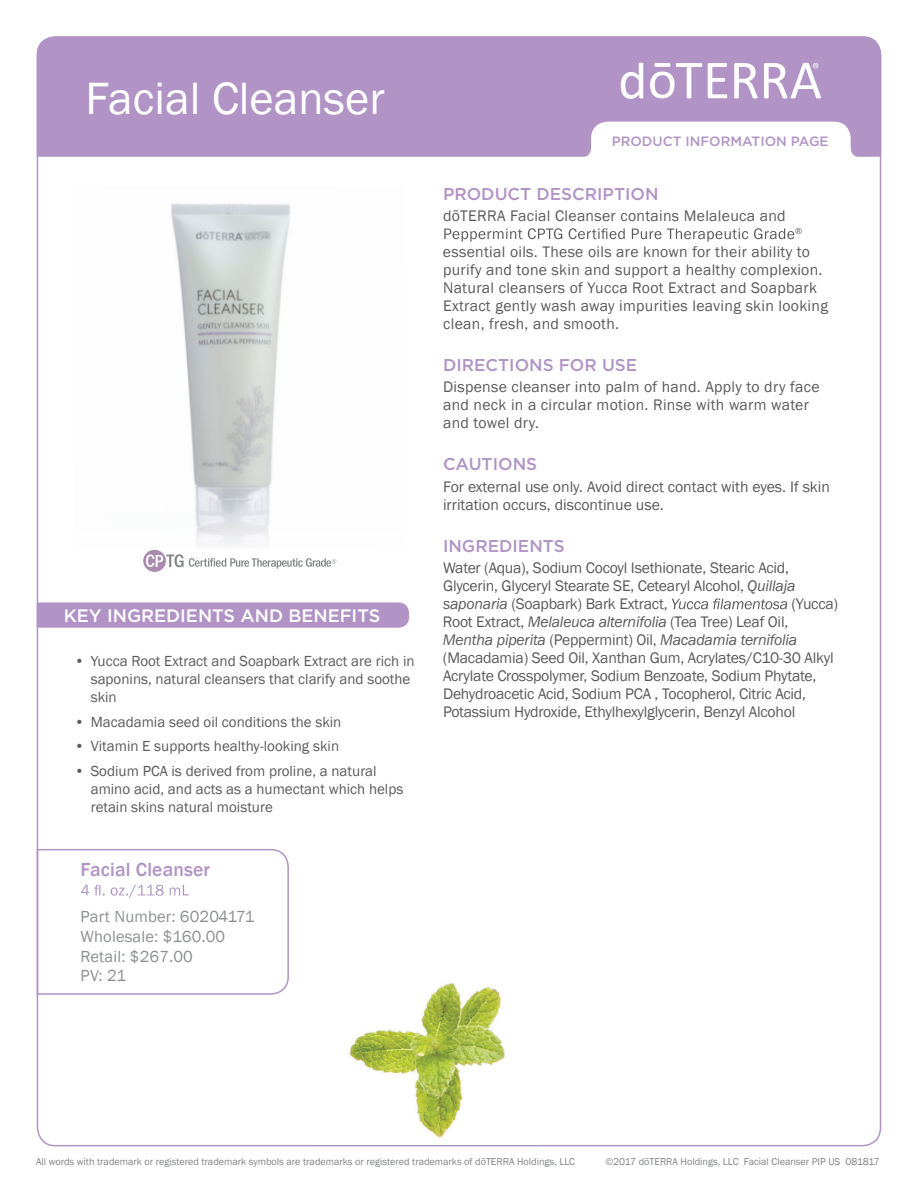
<style>
.page{position:relative;width:918px;height:1188px;background:#fff}
.page>*{position:absolute;margin:0;border:0;box-sizing:border-box;transform-origin:0 0}
.t1{font:46.5px "Franklin Gothic";color:#fff}
.t2{font:500 19.5px "Franklin Gothic";letter-spacing:.01em;color:#b194c5}
.t3{font:500 18px "Gotham";color:#fff}
.t4{font:500 17.1px "Gotham";color:#b194c5}
.t5{font:16.5px/19.8px "Franklin Gothic";letter-spacing:.01em;color:#8d8f92}
.t6{font:15.75px/18px "Franklin Gothic";color:#5a5a5d}
.t7{font:15.75px/18px "Franklin Gothic";letter-spacing:.02em;color:#5a5a5d}
.t8{font:15px/18px "Franklin Gothic";color:#5a5a5d}
.t9{font:500 13.5px "Gotham";color:#b194c5}
.t10{font:10.2px "Franklin Gothic";color:#808285}
.t11{font:9.15px "Franklin Gothic";color:#5a5a5d}
.s1{font-style:italic}
</style>
<div class="page">
<div style="left:37px;top:36px;width:844px;height:121px;background:#b194c5"></div>
<svg style="left:734px;top:63px;width:24px;height:35px"></svg>
<svg style="left:708px;top:63px;width:19px;height:35px"></svg>
<svg style="left:650px;top:63px;width:52px;height:35px"></svg>
<svg style="left:621px;top:63px;width:22px;height:36px"></svg>
<svg style="left:764px;top:63px;width:57px;height:35px"></svg>
<svg style="left:581px;top:122px;width:280px;height:35px"></svg>
<svg style="left:143px;top:550px;width:193px;height:22px"></svg>
<img style="left:171px;top:203px;width:120px;height:342px">
<svg style="left:37px;top:602px;width:372px;height:26px;background:#b397c6"></svg>
<svg style="left:36px;top:848px;width:253px;height:147px"></svg>
<svg style="left:444px;top:228px;width:350px;height:14px"></svg>
<svg style="left:672px;top:598px;width:115px;height:11px"></svg>
<img style="left:349px;top:983px;width:156px;height:155px">
<h1 class="t1" style="left:85px;top:70px;width:301px">Facial Cleanser</h1>
<p class="t3" style="left:64px;top:604px;width:318px">KEY INGREDIENTS AND BENEFITS</p>
<p class="t8" style="left:91px;top:652px;width:325px;text-indent:-16px">• Yucca Root Extract and Soapbark Extract are rich in saponins, natural cleansers that clarify and soothe skin</p>
<p class="t8" style="left:75px;top:713px;width:268px">• Macadamia seed oil conditions the skin</p>
<p class="t8" style="left:75px;top:738px;width:266px">• Vitamin E supports healthy-looking skin</p>
<p class="t8" style="left:91px;top:763px;width:314px;text-indent:-16px">• Sodium PCA is derived from proline, a natural amino acid, and acts as a humectant which helps retain skins natural moisture</p>
<p class="t2" style="left:81px;top:857px;width:131px">Facial Cleanser</p>
<p class="t5" style="left:81px;top:907px;width:175px">Part Number: 60204171<br>Wholesale: $160.00<br>Retail: $267.00<br>PV: 21</p>
<p class="t9" style="left:612px;top:132px;width:218px">PRODUCT INFORMATION PAGE</p>
<p class="t4" style="left:443px;top:182px;width:217px">PRODUCT DESCRIPTION</p>
<p class="t7" style="left:443px;top:207px;width:344px">dōTERRA Facial Cleanser contains Melaleuca and</p>
<p class="t11" style="left:795px;top:225px;width:9px">®</p>
<p class="t7" style="left:443px;top:243px;width:387px">essential oils. These oils are known for their ability to purify and tone skin and support a healthy complexion.<br>Natural cleansers of Yucca Root Extract and Soapbark Extract gently wash away impurities leaving skin looking clean, fresh, and smooth.</p>
<p class="t4" style="left:443px;top:354px;width:196px">DIRECTIONS FOR USE</p>
<p class="t7" style="left:443px;top:378px;width:378px">Dispense cleanser into palm of hand. Apply to dry face and neck in a circular motion. Rinse with warm water and towel dry.</p>
<p class="t4" style="left:443px;top:453px;width:96px">CAUTIONS</p>
<p class="t6" style="left:443px;top:478px;width:389px">For external use only. Avoid direct contact with eyes. If skin irritation occurs, discontinue use.</p>
<p class="t4" style="left:443px;top:535px;width:123px">INGREDIENTS</p>
<p class="t6" style="left:443px;top:559px;width:354px">Water (Aqua), Sodium Cocoyl Isethionate, Stearic Acid,<br>Glycerin, Glyceryl Stearate SE, Cetearyl Alcohol, <span class="s1">Quillaja saponaria</span> (Soapbark) Bark Extract,</p>
<p class="t6" style="left:792px;top:595px;width:48px">(Yucca)</p>
<p class="t6" style="left:443px;top:613px;width:392px">Root Extract, <span class="s1">Melaleuca alternifolia</span> (Tea Tree) Leaf Oil, <span class="s1">Mentha piperita</span> (Peppermint) Oil, <span class="s1">Macadamia ternifolia </span>(Macadamia) Seed Oil, Xanthan Gum, Acrylates/C10-30 Alkyl Acrylate Crosspolymer, Sodium Benzoate, Sodium Phytate, Dehydroacetic Acid, Sodium PCA , Tocopherol, Citric Acid, Potassium Hydroxide, Ethylhexylglycerin, Benzyl Alcohol</p>
<p class="t10" style="left:36px;top:1155px;width:540px">All words with trademark or registered trademark symbols are trademarks or registered trademarks of dōTERRA Holdings, LLC</p>
<p class="t10" style="left:605px;top:1155px;width:276px">©2017 dōTERRA Holdings, LLC Facial Cleanser PIP US 081817</p>
</div>
